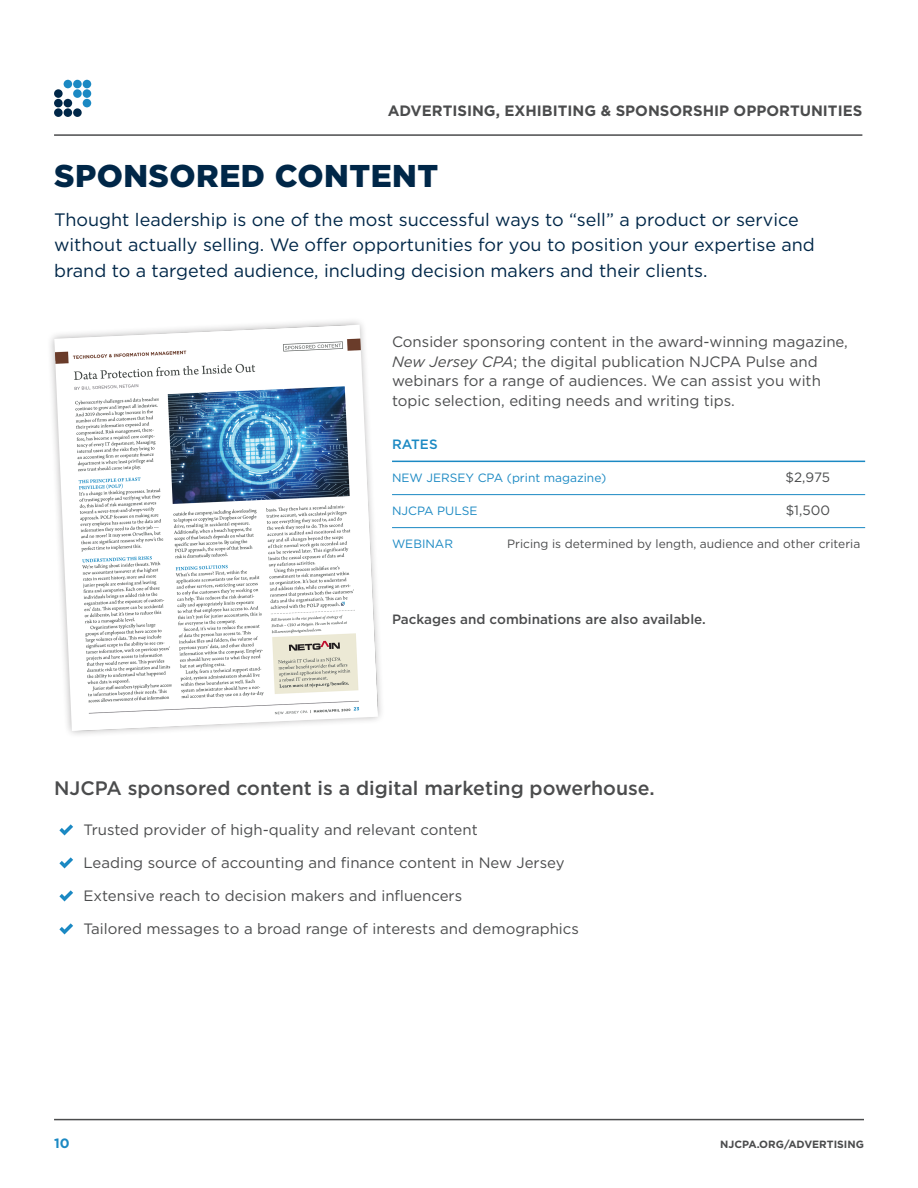
<style>
.page{position:relative;width:918px;height:1188px;background:#fff}
.page>*{position:absolute;margin:0;border:0;box-sizing:border-box;transform-origin:0 0}
.Subhead_title{font:900 31.5px "Gotham";letter-spacing:.015em;color:#002748}
.Body_Text{font:500 19.5px "Gotham";color:#4b4c4d}
.Body_Text-2{font:18px/25.5px "Gotham";color:#002748}
.Subhead_2{font:15px "Gotham";color:#4b4c4d}
.Body_Text-3{font:15px/19.5px "Gotham";color:#4b4c4d}
.t1{font:700 15px "Gotham";color:#4b4c4d}
.Body_Text-4{font:500 13.5px "Gotham";color:#4b4c4d}
.Rates{font:13.5px "Gotham";letter-spacing:-.01em;color:#4b4c4d}
.Rates-2{font:500 13.5px "Gotham";color:#1b89c3}
.t2{font:700 13.5px "Gotham";color:#1b89c3}
.Rates-3{font:12px "Gotham";color:#4b4c4d}
.Rates-4{font:12px "Gotham";color:#1b89c3}
.t3{font:700 10.5px "Gotham";color:#4b4c4d}
.s1{font-style:italic}
</style>
<div class="page">
<hr style="left:54px;top:1119px;width:810px;height:1px;background:#4b4c4d">
<hr style="left:54px;top:134px;width:808px;height:2px;background:#4b4c4d">
<div style="left:54px;top:89px;width:9px;height:9px;background:#002748;border-radius:50%"></div>
<div style="left:54px;top:99px;width:9px;height:8px;background:#002748;border-radius:50%"></div>
<div style="left:64px;top:80px;width:8px;height:8px;background:#1b89c3;border-radius:50%"></div>
<div style="left:73px;top:80px;width:9px;height:8px;background:#1b89c3;border-radius:50%"></div>
<div style="left:83px;top:80px;width:8px;height:8px;background:#1b89c3;border-radius:50%"></div>
<div style="left:73px;top:89px;width:9px;height:9px;background:#1b89c3;border-radius:50%"></div>
<div style="left:83px;top:89px;width:8px;height:9px;background:#1b89c3;border-radius:50%"></div>
<div style="left:64px;top:99px;width:8px;height:8px;background:#002748;border-radius:50%"></div>
<div style="left:83px;top:99px;width:8px;height:8px;background:#1b89c3;border-radius:50%"></div>
<div style="left:54px;top:108px;width:9px;height:9px;background:#002748;border-radius:50%"></div>
<div style="left:64px;top:108px;width:8px;height:9px;background:#002748;border-radius:50%"></div>
<div style="left:73px;top:108px;width:9px;height:9px;background:#002748;border-radius:50%"></div>
<svg style="left:59px;top:824px;width:14px;height:11px"></svg>
<svg style="left:59px;top:857px;width:14px;height:11px"></svg>
<svg style="left:59px;top:890px;width:14px;height:11px"></svg>
<svg style="left:59px;top:923px;width:14px;height:11px"></svg>
<img style="left:50px;top:321px;width:331px;height:413px">
<hr style="left:392px;top:461px;width:473px;height:1px;background:#1b89c3">
<hr style="left:392px;top:494px;width:473px;height:1px;background:#1b89c3">
<hr style="left:392px;top:527px;width:473px;height:1px;background:#1b89c3">
<p class="t1" style="left:388px;top:100px;width:476px">ADVERTISING, EXHIBITING &amp; SPONSORSHIP OPPORTUNITIES</p>
<p class="Subhead_title" style="left:54px;top:155px;width:386px">SPONSORED CONTENT</p>
<p class="Body_Text-2" style="left:54px;top:206px;width:762px">Thought leadership is one of the most successful ways to “sell” a product or service without actually selling. We offer opportunities for you to position your expertise and brand to a targeted audience, including decision makers and their clients.</p>
<p class="Body_Text-3" style="left:392px;top:332px;width:457px">Consider sponsoring content in the award-winning magazine, <span class="s1">New Jersey CPA</span>; the digital publication NJCPA Pulse and webinars for a range of audiences. We can assist you with topic selection, editing needs and writing tips.</p>
<p class="Rates-2" style="left:392px;top:436px;width:47px">RATES</p>
<p class="Rates-4" style="left:392px;top:470px;width:216px">NEW JERSEY CPA (print magazine)</p>
<p class="Rates" style="left:786px;top:469px;width:46px">$2,975</p>
<p class="Rates-4" style="left:392px;top:503px;width:87px">NJCPA PULSE</p>
<p class="Rates" style="left:786px;top:502px;width:46px">$1,500</p>
<p class="Rates-4" style="left:392px;top:536px;width:63px">WEBINAR</p>
<p class="Rates-3" style="left:507px;top:536px;width:355px">Pricing is determined by length, audience and other criteria</p>
<p class="Body_Text-4" style="left:392px;top:611px;width:315px">Packages and combinations are also available.</p>
<p class="Body_Text" style="left:54px;top:776px;width:602px">NJCPA sponsored content is a digital marketing powerhouse.</p>
<p class="Subhead_2" style="left:83px;top:821px;width:396px">Trusted provider of high-quality and relevant content</p>
<p class="Subhead_2" style="left:83px;top:854px;width:483px">Leading source of accounting and finance content in New Jersey</p>
<p class="Subhead_2" style="left:83px;top:887px;width:380px">Extensive reach to decision makers and influencers</p>
<p class="Subhead_2" style="left:83px;top:920px;width:497px">Tailored messages to a broad range of interests and demographics</p>
<p class="t2" style="left:54px;top:1134px;width:17px">10</p>
<p class="t3" style="left:720px;top:1137px;width:145px">NJCPA.ORG/ADVERTISING</p>
</div>
